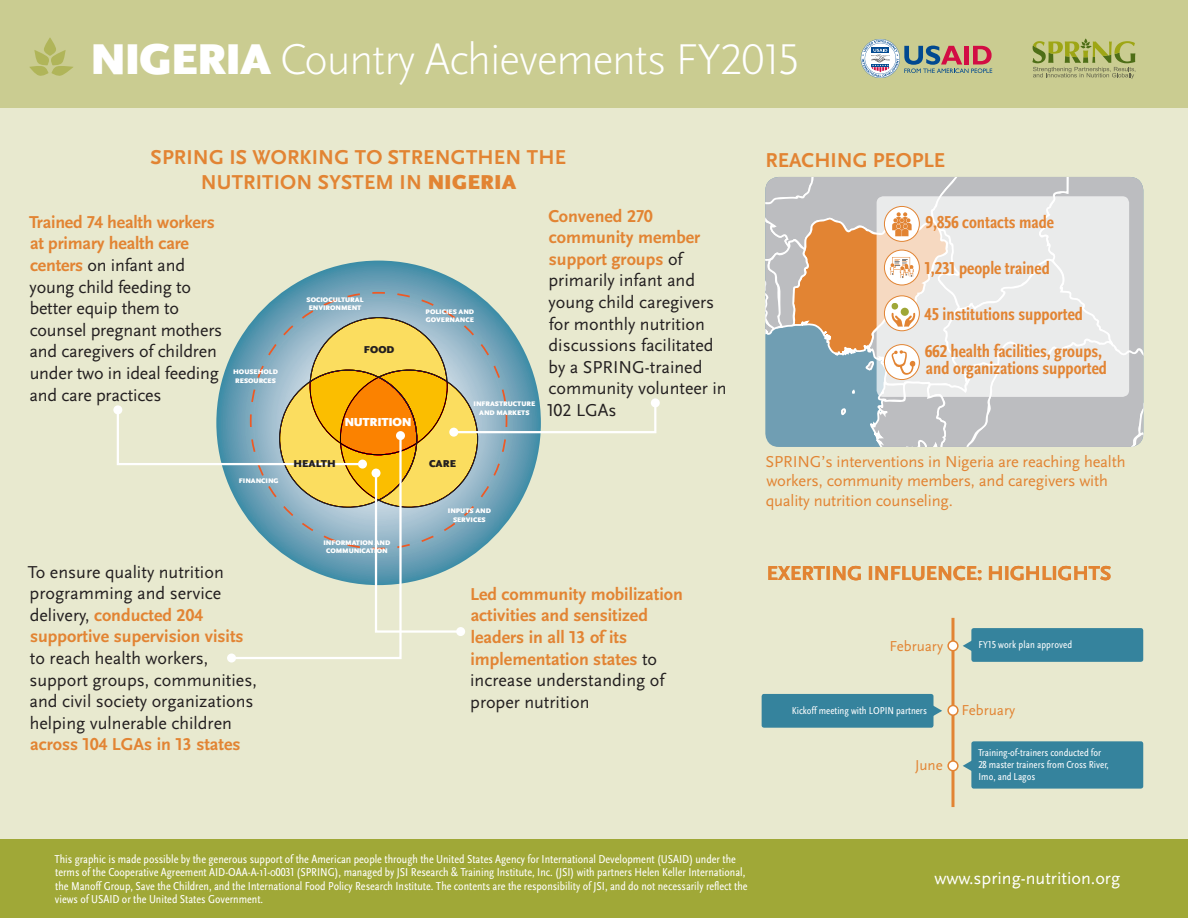
<style>
.page{position:relative;width:1188px;height:918px;background:#e8e9cf}
.page>*{position:absolute;margin:0;border:0;box-sizing:border-box;transform-origin:0 0}
.t1{font:300 45px "Scala Sans Pro";letter-spacing:-.025em;color:#fff}
.t2{font:700 21px/25.2px "Scala Sans Pro";letter-spacing:.01em;color:#e28433;text-align:center}
.t3{font:18px/21.6px "Scala Sans Pro";color:#231f20}
.t4{font:700 18px/21.6px "Scala Sans Pro";color:#e28433}
.t5{font:700 condensed 18px/16.5px "Scala Sans Pro";color:#e28433}
.t6{font:18px "Scala Sans Pro";color:#fff}
.t7{font:16.5px/19.5px "Scala Sans Pro";letter-spacing:-.01em;color:#e28433}
.t8{font:15px "Scala Sans Pro";color:#e28433}
.t9{font:900 12.15px "Scala Sans Pro";letter-spacing:-.02em;color:#fff}
.t10{font:condensed 12px/13.5px "Scala Sans Pro";color:#fff}
.t11{font:condensed 10.5px/12px "Scala Sans Pro";color:#fff}
.t12{font:900 10.35px "Scala Sans Pro";letter-spacing:.01em;color:#231f20}
.t13{font:900 6.9px/8.4px "Scala Sans Pro";color:#fff;text-align:center}
.s1{font-weight:900}
.s2{font-weight:700;color:#e28433}
.s3{font-weight:400;color:#231f20}
</style>
<div class="page">
<div style="left:0;top:0;width:1188px;height:108px;background:#cacc91"></div>
<svg style="left:44px;top:37px;width:12px;height:19px"></svg>
<svg style="left:29px;top:50px;width:44px;height:26px"></svg>
<svg style="left:1032px;top:38px;width:104px;height:41px"></svg>
<svg style="left:861px;top:39px;width:131px;height:39px"></svg>
<div style="left:0;top:839px;width:1188px;height:79px;background:#a0a837"></div>
<hr style="left:951px;top:618px;width:3px;height:189px;background:#e28433">
<svg style="left:216px;top:261px;width:325px;height:324px;background:#5796af"></svg>
<div style="left:113px;top:405px;width:9px;height:9px;background:#fff;border-radius:50%"></div>
<div style="left:227px;top:654px;width:9px;height:9px;background:#fff;border-radius:50%"></div>
<svg style="left:116px;top:292px;width:541px;height:368px"></svg>
<div style="left:651px;top:398px;width:9px;height:9px;background:#fff;border-radius:50%"></div>
<div style="left:449px;top:428px;width:9px;height:9px;background:#fff;border-radius:50%"></div>
<svg style="left:963px;top:761px;width:8px;height:10px"></svg>
<div style="left:971px;top:741px;width:172px;height:48px;background:#35839d;border-radius:2px"></div>
<svg style="left:963px;top:641px;width:8px;height:10px"></svg>
<div style="left:971px;top:628px;width:172px;height:34px;background:#35839d;border-radius:2px"></div>
<svg style="left:934px;top:706px;width:8px;height:10px"></svg>
<div style="left:762px;top:694px;width:172px;height:34px;background:#35839d;border-radius:2px"></div>
<div style="left:948px;top:705px;width:10px;height:10px;background:#fff;border-radius:50%"></div>
<div style="left:947px;top:705px;width:12px;height:11px;border:2px solid #e28433;border-radius:50%"></div>
<div style="left:948px;top:641px;width:10px;height:10px;background:#fff;border-radius:50%"></div>
<div style="left:947px;top:640px;width:12px;height:11px;border:2px solid #e28433;border-radius:50%"></div>
<div style="left:948px;top:761px;width:10px;height:10px;background:#fff;border-radius:50%"></div>
<div style="left:947px;top:760px;width:12px;height:11px;border:2px solid #e28433;border-radius:50%"></div>
<svg style="left:765px;top:177px;width:378px;height:270px;background:#cfccc7"></svg>
<div style="left:884px;top:344px;width:36px;height:36px;border:1px solid #e28433;border-radius:50%"></div>
<p class="t1" style="left:90px;top:33px;width:712px"><span class="s1">NIGERIA</span> Country Achievements FY2015</p>
<p class="t2" style="left:151px;top:145px;width:417px">SPRING IS WORKING TO STRENGTHEN THE<br>NUTRITION SYSTEM IN <span class="s1">NIGERIA</span></p>
<p class="t3" style="left:29px;top:211px;width:195px"><span class="s2">Trained 74 health workers at primary health care centers</span> on infant and young child feeding to better equip them to counsel pregnant mothers and caregivers of children under two in ideal feeding and care practices</p>
<p class="t13" style="left:233px;top:368px;width:46px">HOUSEHOLD<br>RESOURCES</p>
<p class="t13" style="left:239px;top:476px;width:41px">FINANCING</p>
<p class="t3" style="left:28px;top:561px;width:230px">To ensure quality nutrition programming and service delivery, <span class="s2">conducted 204 supportive supervision visits </span>to reach health workers, support groups, communities, and civil society organizations helping vulnerable children <span class="s2">across 104 LGAs in 13 states</span></p>
<p class="t13" style="left:307px;top:296px;width:58px">SOCIOCULTURAL<br>ENVIRONMENT</p>
<p class="t12" style="left:364px;top:343px;width:32px">FOOD</p>
<p class="t9" style="left:344px;top:415px;width:69px">NUTRITION</p>
<p class="t12" style="left:293px;top:458px;width:44px">HEALTH</p>
<p class="t13" style="left:426px;top:307px;width:50px;text-align:left">POLICIES AND<br>GOVERNANCE</p>
<p class="t13" style="left:474px;top:400px;width:63px">INFRASTRUCTURE<br>AND MARKETS</p>
<p class="t3" style="left:547px;top:205px;width:182px"><span class="s2">Convened 270 community member support groups</span> of primarily infant and young child caregivers for monthly nutrition discussions facilitated by a SPRING-trained community volunteer in<br>102 LGAs</p>
<p class="t12" style="left:429px;top:458px;width:29px">CARE</p>
<p class="t13" style="left:324px;top:539px;width:68px">INFORMATION AND<br>COMMUNICATION</p>
<p class="t13" style="left:448px;top:507px;width:45px">INPUTS AND<br>SERVICES</p>
<p class="t4" style="left:470px;top:583px;width:214px">Led community mobilization activities and sensitized leaders in all 13 of its implementation states <span class="s3">to increase understanding of proper nutrition</span></p>
<p class="t2" style="left:766px;top:147px;width:181px">REACHING PEOPLE</p>
<p class="t5" style="left:926px;top:214px;width:130px">9,856 contacts made</p>
<p class="t5" style="left:925px;top:260px;width:127px">1,231 people trained</p>
<p class="t5" style="left:925px;top:306px;width:160px">45 institutions supported</p>
<p class="t5" style="left:925px;top:343px;width:183px">662 health facilities, groups, and organizations supported</p>
<p class="t7" style="left:766px;top:451px;width:361px">SPRING’s interventions in Nigeria are reaching health workers, community members, and caregivers with quality nutrition counseling.</p>
<p class="t2" style="left:767px;top:561px;width:346px">EXERTING INFLUENCE: HIGHLIGHTS</p>
<p class="t8" style="left:890px;top:638px;width:55px">February</p>
<p class="t11" style="left:792px;top:704px;width:137px">Kickoff meeting with LOPIN partners</p>
<p class="t8" style="left:915px;top:757px;width:29px">June</p>
<p class="t11" style="left:979px;top:639px;width:95px">FY15 work plan approved</p>
<p class="t8" style="left:962px;top:701px;width:55px">February</p>
<p class="t11" style="left:978px;top:747px;width:132px">Training-of-trainers conducted for<br>28 master trainers from Cross River,<br>Imo, and Lagos</p>
<p class="t10" style="left:54px;top:852px;width:695px">This graphic is made possible by the generous support of the American people through the United States Agency for International Development (USAID) under the terms of the Cooperative Agreement AID-OAA-A-11-00031 (SPRING), managed by JSI Research &amp; Training Institute, Inc. (JSI) with partners Helen Keller International, the Manoff Group, Save the Children, and the International Food Policy Research Institute. The contents are the responsibility of JSI, and do not necessarily reflect the views of USAID or the United States Government.</p>
<p class="t6" style="left:934px;top:867px;width:187px">www.spring-nutrition.org</p>
</div>
